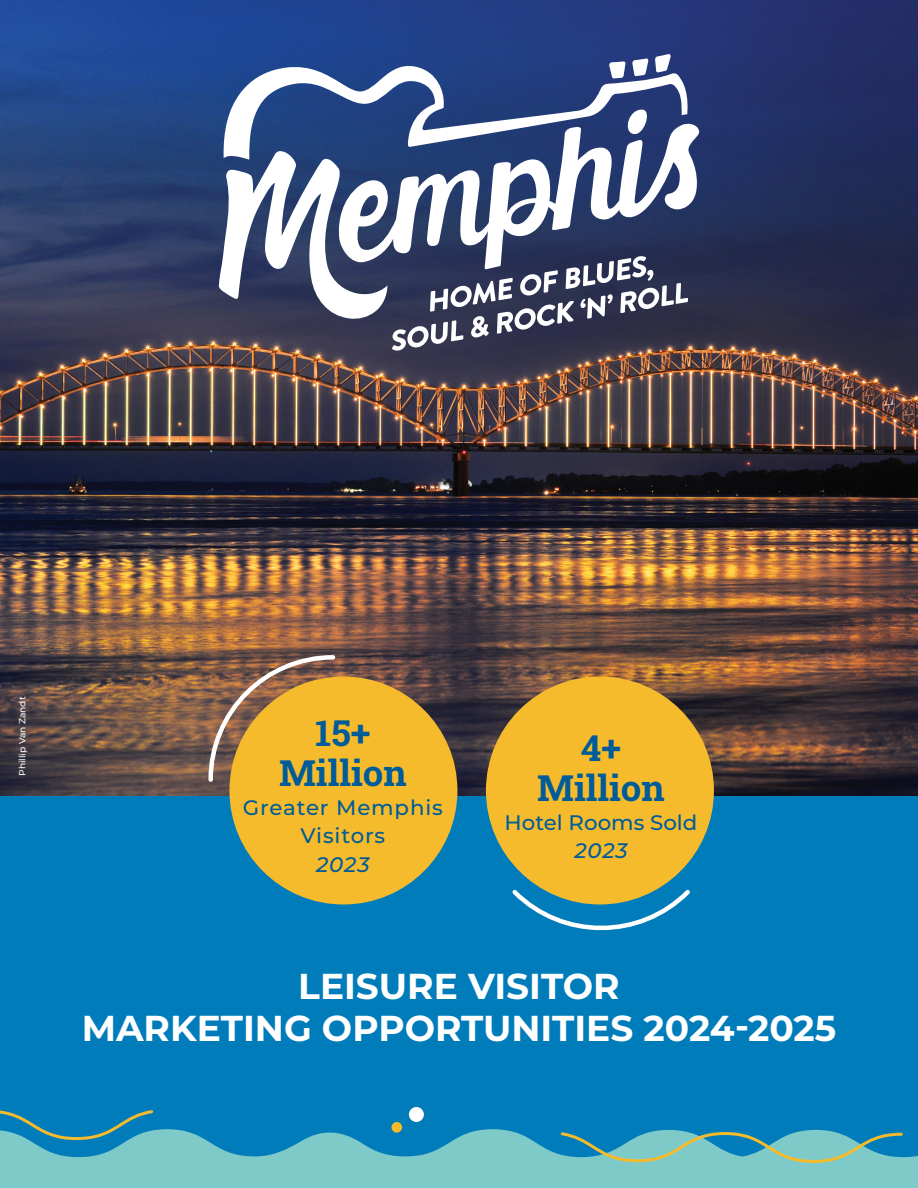
<style>
.page{position:relative;width:918px;height:1188px;background:#fff}
.page>*{position:absolute;margin:0;border:0;box-sizing:border-box;transform-origin:0 0}
.Cover_Header{font:700 36px/42px "Montserrat";color:#fff;text-align:center}
.Large_Numbers_in_callouts{font:700 36px/40.5px "Roboto Slab";color:#005c98;text-align:center}
.Smaller_numbers_in_callouts{font:500 21px/28.5px "Montserrat";letter-spacing:.025em;color:#005c98;text-align:center}
.Smaller_numbers_in_callouts-2{font:500 21px "Montserrat";color:#005c98}
.Smaller_numbers_in_callouts-3{font:italic 500 21px "Montserrat";letter-spacing:.035em;color:#005c98}
.t1{font:500 9px "Montserrat";color:#fff}
</style>
<div class="page">
<img style="left:0;top:0;width:918px;height:796px">
<div style="left:0;top:796px;width:918px;height:392px;background:#007cbb"></div>
<svg style="left:0;top:1110px;width:154px;height:19px"></svg>
<svg style="left:0;top:1129px;width:918px;height:59px;fill:#7dcac8"></svg>
<svg style="left:559px;top:1130px;width:345px;height:34px"></svg>
<div style="left:409px;top:1107px;width:15px;height:15px;background:#fff;border-radius:50%"></div>
<div style="left:391px;top:1122px;width:11px;height:11px;background:#f6bb2c;border-radius:50%"></div>
<div style="left:229px;top:676px;width:228px;height:228px;background:#f6bb2c;border-radius:50%"></div>
<svg style="left:206px;top:653px;width:132px;height:131px"></svg>
<div style="left:486px;top:676px;width:228px;height:228px;background:#f6bb2c;border-radius:50%"></div>
<svg style="left:512px;top:886px;width:178px;height:45px"></svg>
<svg style="left:632px;top:58px;width:17px;height:5px"></svg>
<svg style="left:655px;top:54px;width:16px;height:9px"></svg>
<svg style="left:223px;top:63px;width:466px;height:88px;fill:#224182"></svg>
<svg style="left:609px;top:61px;width:17px;height:17px"></svg>
<svg style="left:337px;top:123px;width:362px;height:146px;fill:#223d76"></svg>
<svg style="left:219px;top:151px;width:469px;height:200px"></svg>
<svg style="left:623px;top:109px;width:30px;height:28px"></svg>
<p class="t1" style="left:16px;top:776px;width:81px;rotate:-90deg">Phillip Van Zandt</p>
<p class="Large_Numbers_in_callouts" style="left:279px;top:711px;width:129px">15+<br>Million</p>
<p class="Smaller_numbers_in_callouts" style="left:243px;top:792px;width:201px">Greater Memphis<br>Visitors</p>
<p class="Smaller_numbers_in_callouts-3" style="left:316px;top:850px;width:55px">2023</p>
<p class="Large_Numbers_in_callouts" style="left:537px;top:726px;width:129px">4+<br>Million</p>
<p class="Smaller_numbers_in_callouts-2" style="left:505px;top:808px;width:194px">Hotel Rooms Sold</p>
<p class="Smaller_numbers_in_callouts-3" style="left:574px;top:836px;width:55px">2023</p>
<p class="Cover_Header" style="left:82px;top:963px;width:756px">LEISURE VISITOR<br>MARKETING OPPORTUNITIES 2024-2025</p>
</div>
